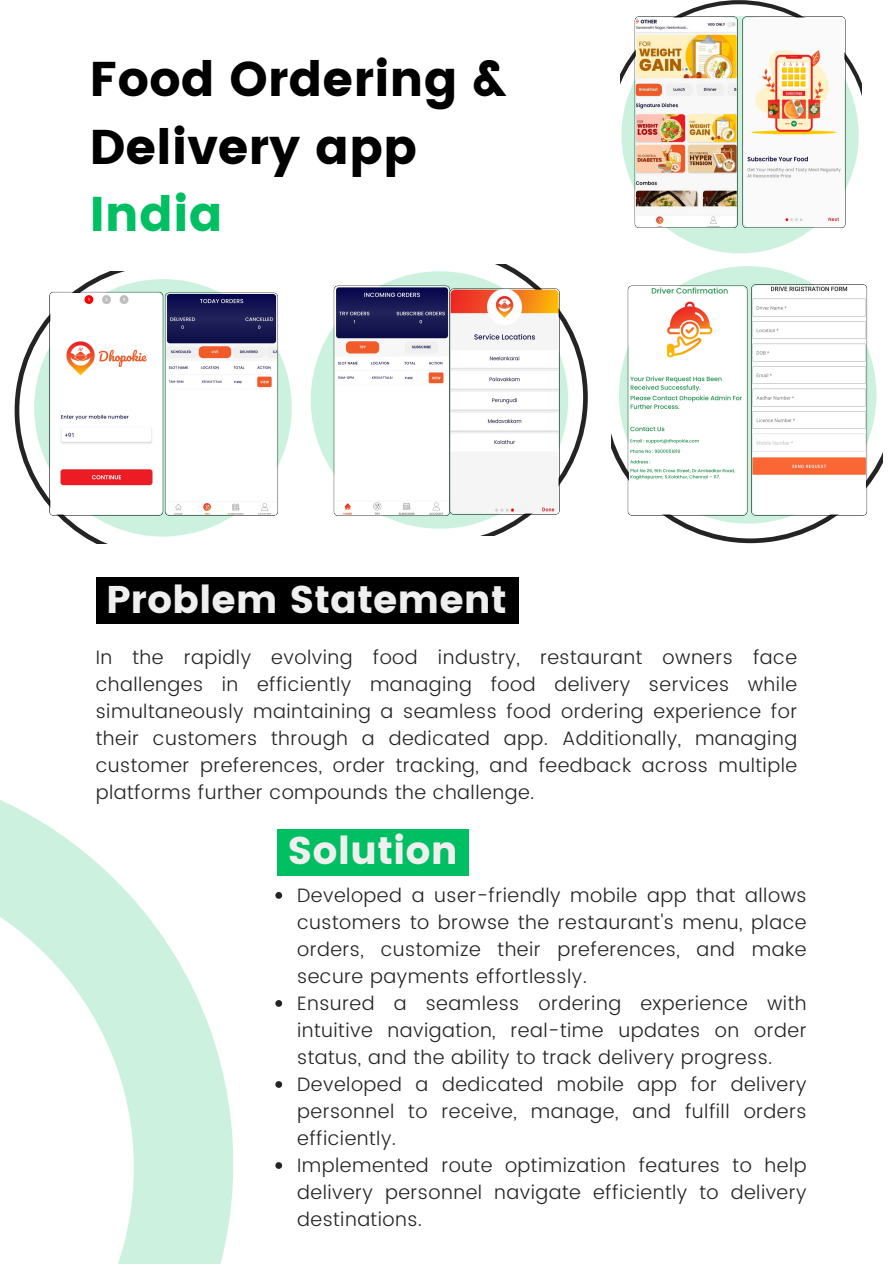
<style>
.page{position:relative;width:893px;height:1264px;background:#fff}
.page>*{position:absolute;margin:0;border:0;box-sizing:border-box;transform-origin:0 0}
.t1{font:48.75px/67.5px "Poppins";color:#000}
.t2{font:38.55px "Poppins";color:#efefef}
.t3{font:300 19.35px/27px "Poppins";letter-spacing:.025em;color:#242424;text-align:justify}
.s1{color:#00bf63}
</style>
<div class="page">
<div style="left:96px;top:577px;width:422px;height:47px;background:#000"></div>
<svg style="left:0;top:800px;width:233px;height:463px"></svg>
<div style="left:277px;top:829px;width:191px;height:46px;background:#00bf63"></div>
<div style="left:621px;top:16px;width:237px;height:237px;background:#ccf2df;border-radius:50%"></div>
<div style="left:34px;top:279px;width:258px;height:257px;background:#ccf2df;border-radius:50%"></div>
<div style="left:311px;top:271px;width:257px;height:258px;background:#ccf2df;border-radius:50%"></div>
<svg style="left:611px;top:391px;width:271px;height:152px"></svg>
<svg style="left:436px;top:265px;width:151px;height:271px"></svg>
<svg style="left:619px;top:266px;width:257px;height:257px;fill:#ccf2df"></svg>
<svg style="left:15px;top:272px;width:152px;height:271px"></svg>
<img style="left:450px;top:290px;width:108px;height:223px;border-radius:4px">
<div style="left:449px;top:288px;width:110px;height:226px;border:1px solid #000;border-radius:4px"></div>
<img style="left:752px;top:285px;width:113px;height:229px;border-radius:4px">
<div style="left:751px;top:284px;width:115px;height:232px;border:1px solid #000;border-radius:4px"></div>
<img style="left:629px;top:287px;width:117px;height:227px;border-radius:4px">
<div style="left:627px;top:285px;width:120px;height:231px;border:1px solid #000;border-radius:4px"></div>
<img style="left:166px;top:294px;width:111px;height:220px;border-radius:4px">
<div style="left:165px;top:292px;width:113px;height:224px;border:1px solid #000;border-radius:4px"></div>
<img style="left:335px;top:287px;width:114px;height:228px;border-radius:4px">
<div style="left:333px;top:285px;width:117px;height:231px;border:1px solid #000;border-radius:4px"></div>
<img style="left:621px;top:0;width:240px;height:228px">
<svg style="left:275px;top:892px;width:7px;height:6px"></svg>
<svg style="left:275px;top:1000px;width:7px;height:6px"></svg>
<svg style="left:275px;top:1081px;width:7px;height:6px"></svg>
<svg style="left:275px;top:1162px;width:7px;height:6px"></svg>
<p class="t1" style="left:89px;top:46px;width:418px">Food Ordering &amp;<br>Delivery app<br><span class="s1">India</span></p>
<p class="t2" style="left:106px;top:577px;width:402px">Problem Statement</p>
<p class="t3" style="left:96px;top:644px;width:702px">In the rapidly evolving food industry, restaurant owners face challenges in efficiently managing food delivery services while simultaneously maintaining a seamless food ordering experience for their customers through a dedicated app. Additionally, managing customer preferences, order tracking, and feedback across multiple platforms further compounds the challenge.</p>
<p class="t2" style="left:287px;top:828px;width:172px">Solution</p>
<p class="t3" style="left:297px;top:882px;width:511px">Developed a user-friendly mobile app that allows customers to browse the restaurant's menu, place orders, customize their preferences, and make secure payments effortlessly.</p>
<p class="t3" style="left:297px;top:990px;width:511px">Ensured a seamless ordering experience with intuitive navigation, real-time updates on order status, and the ability to track delivery progress.</p>
<h2 class="t3" style="left:297px;top:1071px;width:511px">Developed a dedicated mobile app for delivery personnel to receive, manage, and fulfill orders efficiently.</h2>
<p class="t3" style="left:297px;top:1152px;width:511px">Implemented route optimization features to help delivery personnel navigate efficiently to delivery destinations.</p>
</div>
